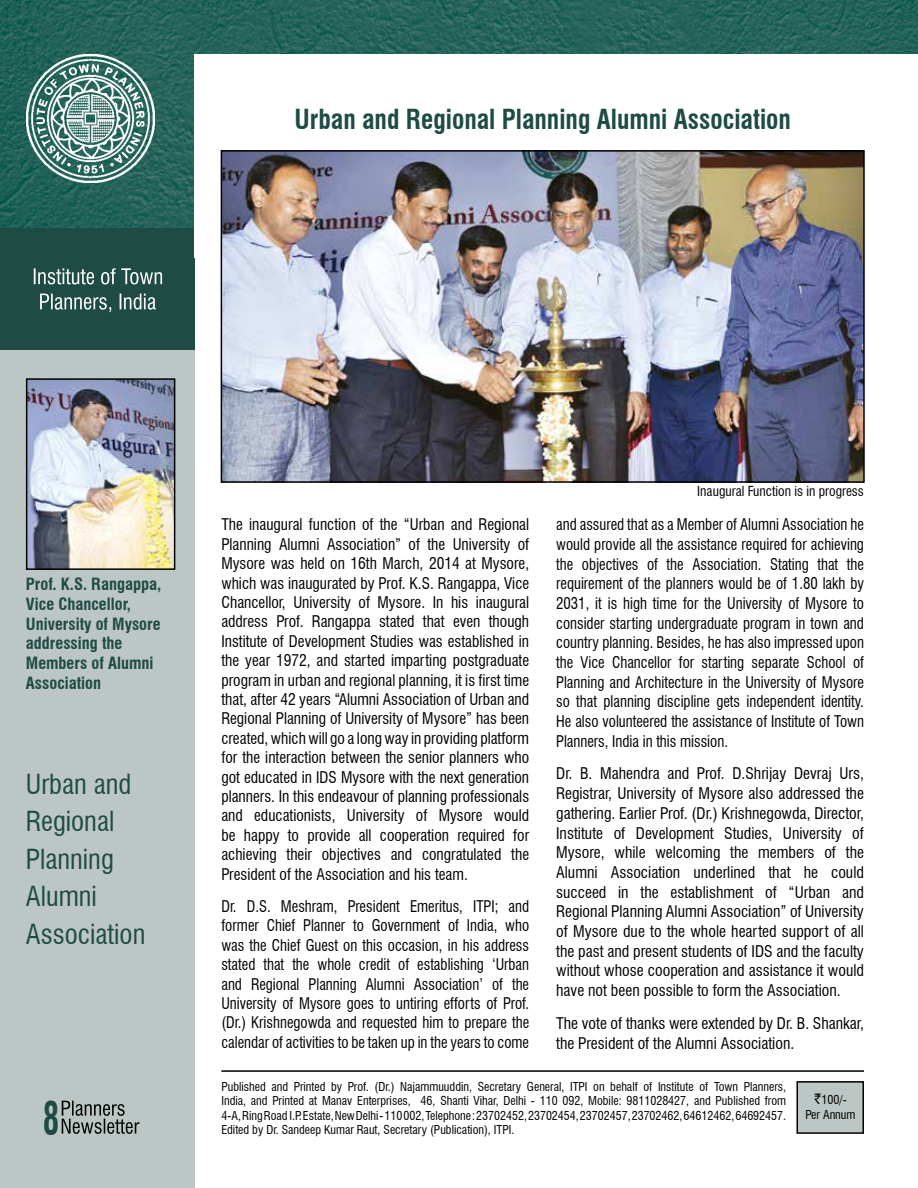
<style>
.page{position:relative;width:918px;height:1188px;background:#fff}
.page>*{position:absolute;margin:0;border:0;box-sizing:border-box;transform-origin:0 0}
.t1{font:700 condensed 45px "Swiss 721 BT";color:#1e4c45;scale:.73 1}
.t2{font:700 condensed 27px "Swiss 721 BT";color:#1e4c45;scale:.95 1}
.t3{font:condensed 27px/37.5px "Swiss 721 BT";color:#1e4c45}
.t4{font:700 condensed 16.5px/19.8px "Swiss 721 BT";color:#1e4c45}
.t5{font:condensed 15.75px/19.4px "Swiss 721 BT";color:#000;text-align:justify}
.t6{font:condensed 15.75px/19.6px "Swiss 721 BT";color:#000;text-align:justify;scale:.94 1}
.t7{font:condensed 13.5px "Swiss 721 BT";color:#000}
.t8{font:condensed 12px/14.4px "Swiss 721 BT";color:#000;text-align:justify}
.s1{font-family:"Rupee";font-stretch:normal;font-size:15px}
</style>
<div class="page">
<div style="left:0;top:0;width:194px;height:1188px;background:#bcc6c4"></div>
<img style="left:0;top:0;width:918px;height:229px">
<div style="left:0;top:229px;width:194px;height:121px;background:#1e4c45"></div>
<div style="left:194px;top:54px;width:724px;height:203px;background:#fff"></div>
<svg style="left:34px;top:268px;width:128px;height:16px"></svg>
<svg style="left:40px;top:294px;width:116px;height:18px"></svg>
<svg style="left:62px;top:1101px;width:77px;height:33px"></svg>
<img style="left:26px;top:54px;width:129px;height:129px">
<img style="left:224px;top:153px;width:638px;height:327px">
<div style="left:221px;top:150px;width:644px;height:333px;border:2px solid #000"></div>
<hr style="left:221px;top:1070px;width:643px;height:2px;background:#000">
<div style="left:797px;top:1082px;width:66px;height:51px;background:#bcc6c4"></div>
<div style="left:796px;top:1081px;width:68px;height:53px;border:2px solid #000"></div>
<img style="left:29px;top:381px;width:143px;height:186px">
<div style="left:26px;top:378px;width:149px;height:192px;border:2px solid #000"></div>
<h2 class="t2" style="left:294px;top:103px;width:524px">Urban and Regional Planning Alumni Association</h2>
<p class="t4" style="left:26px;top:574px;width:137px">Prof. K.S. Rangappa,<br>Vice Chancellor,<br>University of Mysore addressing the<br>Members of Alumni<br>Association</p>
<h2 class="t3" style="left:26px;top:765px;width:121px">Urban and<br>Regional<br>Planning<br>Alumni<br>Association</h2>
<h1 class="t1" style="left:43px;top:1091px;width:24px">8</h1>
<p class="t7" style="left:697px;top:483px;width:168px">Inaugural Function is in progress</p>
<p class="t5" style="left:221px;top:515px;width:309px">The inaugural function of the “Urban and Regional Planning Alumni Association” of the University of Mysore was held on 16th March, 2014 at Mysore, which was inaugurated by Prof. K.S. Rangappa, Vice Chancellor, University of Mysore. In his inaugural address Prof. Rangappa stated that even though Institute of Development Studies was established in the year 1972, and started imparting postgraduate program in urban and regional planning, it is first time that, after 42 years “Alumni Association of Urban and Regional Planning of University of Mysore” has been created, which will go a long way in providing platform for the interaction between the senior planners who got educated in IDS Mysore with the next generation planners. In this endeavour of planning professionals and educationists, University of Mysore would be happy to provide all cooperation required for achieving their objectives and congratulated the President of the Association and his team.</p>
<p class="t6" style="left:221px;top:897px;width:329px">Dr. D.S. Meshram, President Emeritus, ITPI; and former Chief Planner to Government of India, who was the Chief Guest on this occasion, in his address stated that the whole credit of establishing ‘Urban and Regional Planning Alumni Association’ of the University of Mysore goes to untiring efforts of Prof. (Dr.) Krishnegowda and requested him to prepare the calendar of activities to be taken up in the years to come</p>
<p class="t6" style="left:556px;top:515px;width:329px">and assured that as a Member of Alumni Association he would provide all the assistance required for achieving the objectives of the Association. Stating that the requirement of the planners would be of 1.80 lakh by 2031, it is high time for the University of Mysore to consider starting undergraduate program in town and country planning. Besides, he has also impressed upon the Vice Chancellor for starting separate School of Planning and Architecture in the University of Mysore so that planning discipline gets independent identity.<br>He also volunteered the assistance of Institute of Town Planners, India in this mission.</p>
<p class="t5" style="left:556px;top:764px;width:309px">Dr. B. Mahendra and Prof. D.Shrijay Devraj Urs, Registrar, University of Mysore also addressed the gathering. Earlier Prof. (Dr.) Krishnegowda, Director, Institute of Development Studies, University of Mysore, while welcoming the members of the Alumni Association underlined that he could succeed in the establishment of “Urban and Regional Planning Alumni Association” of University of Mysore due to the whole hearted support of all the past and present students of IDS and the faculty without whose cooperation and assistance it would have not been possible to form the Association.</p>
<p class="t5" style="left:556px;top:1013px;width:309px">The vote of thanks were extended by Dr. B. Shankar, the President of the Alumni Association.</p>
<p class="t8" style="left:221px;top:1079px;width:566px">Published and Printed by Prof. (Dr.) Najammuuddin, Secretary General, ITPI on behalf of Institute of Town Planners, India, and Printed at Manav Enterprises, 46, Shanti Vihar, Delhi - 110 092, Mobile: 9811028427, and Published from 4-A, Ring Road I.P. Estate, New Delhi - 110 002, Telephone : 23702452, 23702454, 23702457, 23702462, 64612462, 64692457.<br>Edited by Dr. Sandeep Kumar Raut, Secretary (Publication), ITPI.</p>
<p class="t8" style="left:805px;top:1093px;width:52px;text-align:center"><span class="s1">`</span>100/-<br>Per Annum</p>
</div>
